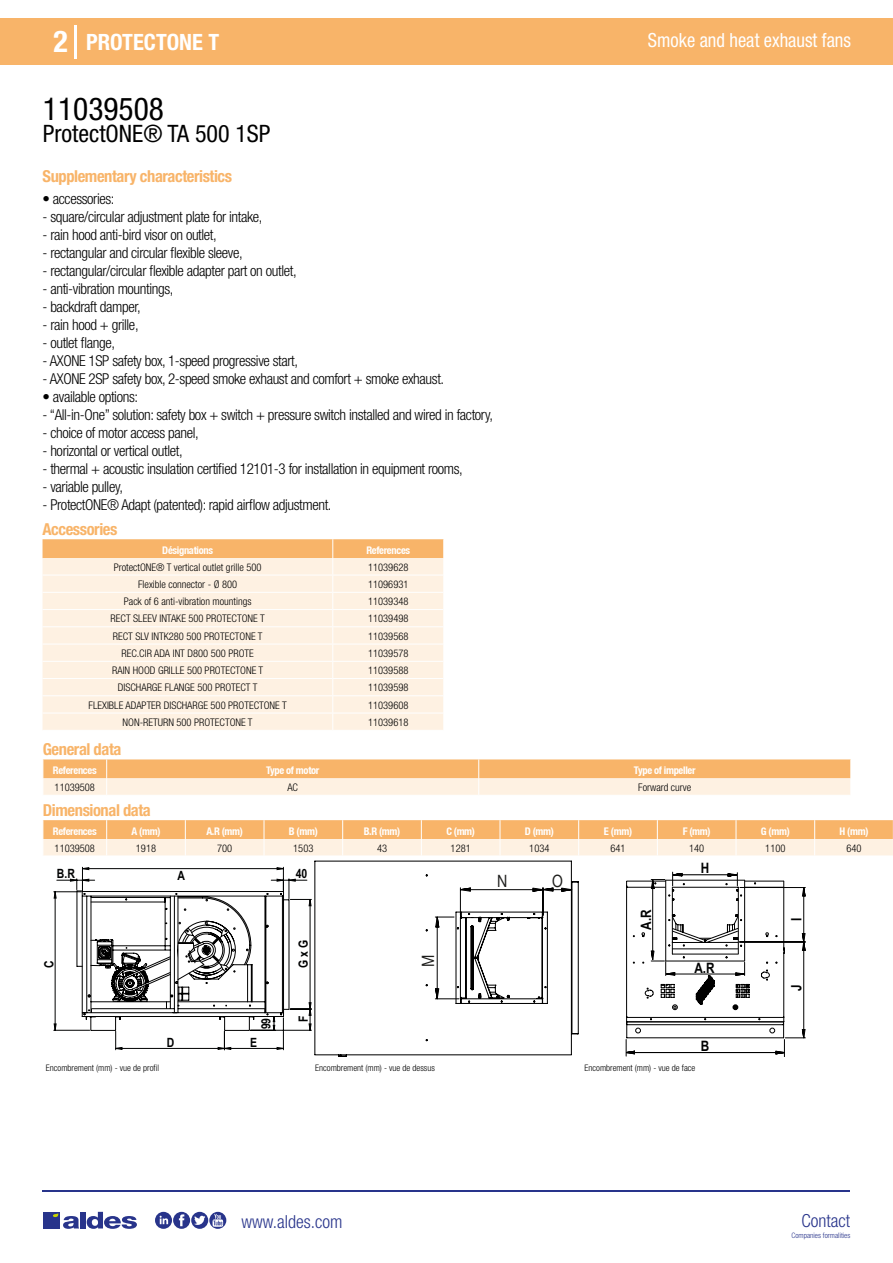
<style>
.page{position:relative;width:893px;height:1263px;background:#fff}
.page>*{position:absolute;margin:0;border:0;box-sizing:border-box;transform-origin:0 0}
.t1{font:condensed 31.5px "Helvetica Neue LT Std";color:#000}
.t2{font:700 condensed 30px "Helvetica Neue LT Std";color:#fff}
.t3{font:condensed 24px "Helvetica Neue LT Std";color:#000}
.t4{font:700 condensed 22.5px "Helvetica Neue LT Std";color:#fff}
.t5{font:condensed 19.5px "Helvetica Neue LT Std";color:#fff;scale:.95 1}
.t6{font:300 condensed 18px "Helvetica Neue";color:#28348b}
.t7{font:17.1px "Helvetica Neue LT Std";color:#1e1e1c;scale:.83 1}
.t8{font:700 condensed 16.5px "Helvetica Neue LT Std";letter-spacing:-.025em;color:#f8b469}
.t9{font:300 condensed 15px "Helvetica Neue LT Std";letter-spacing:-.025em;color:#000}
.t10{font:700 14.4px "Arial Narrow";color:#010202}
.t11{font:700 12.75px "Arial Narrow";color:#010202}
.t12{font:300 condensed 10.5px "Helvetica Neue";color:#000}
.t13{font:700 condensed 10.5px "Helvetica Neue";letter-spacing:-.03em;color:#fff}
.t14{font:300 condensed 9px "Helvetica Neue";color:#000}
.t15{font:300 condensed 7.5px "Helvetica Neue";color:#28348b}
</style>
<div class="page">
<div style="left:0;top:18px;width:893px;height:46px;background:#f8b469"></div>
<hr style="left:74px;top:25px;width:2px;height:33px;background:#fff">
<hr style="left:43px;top:1190px;width:807px;height:1px;background:#28348b">
<svg style="left:155px;top:1212px;width:71px;height:17px"></svg>
<div style="left:43px;top:1212px;width:17px;height:16px;background:#28348b"></div>
<div style="left:80px;top:1212px;width:6px;height:16px;background:#28348b"></div>
<svg style="left:87px;top:1212px;width:50px;height:17px"></svg>
<svg style="left:53px;top:1213px;width:26px;height:16px"></svg>
<svg style="left:43px;top:539px;width:401px;height:191px;background:#fdebd7"></svg>
<svg style="left:43px;top:759px;width:808px;height:36px;background:#fad1a4"></svg>
<svg style="left:43px;top:820px;width:850px;height:36px;background:#fad1a4"></svg>
<svg style="left:54px;top:867px;width:257px;height:183px"></svg>
<svg style="left:314px;top:860px;width:265px;height:197px"></svg>
<svg style="left:626px;top:872px;width:180px;height:185px"></svg>
<h2 class="t2" style="left:54px;top:24px;width:16px">2</h2>
<h3 class="t4" style="left:86px;top:28px;width:135px">PROTECTONE T</h3>
<h3 class="t5" style="left:648px;top:29px;width:215px">Smoke and heat exhaust fans</h3>
<h1 class="t1" style="left:43px;top:91px;width:122px">11039508</h1>
<h3 class="t3" style="left:43px;top:120px;width:229px">ProtectONE® TA 500 1SP</h3>
<p class="t8" style="left:43px;top:166px;width:191px">Supplementary characteristics</p>
<p class="t9" style="left:43px;top:190px;width:74px">• accessories:</p>
<p class="t9" style="left:43px;top:208px;width:221px">- square/circular adjustment plate for intake,</p>
<p class="t9" style="left:43px;top:226px;width:176px">- rain hood anti-bird visor on outlet,</p>
<p class="t9" style="left:43px;top:244px;width:202px">- rectangular and circular flexible sleeve,</p>
<p class="t9" style="left:43px;top:262px;width:256px">- rectangular/circular flexible adapter part on outlet,</p>
<p class="t9" style="left:43px;top:280px;width:132px">- anti-vibration mountings,</p>
<p class="t9" style="left:43px;top:298px;width:100px">- backdraft damper,</p>
<p class="t9" style="left:43px;top:316px;width:98px">- rain hood + grille,</p>
<p class="t9" style="left:43px;top:334px;width:74px">- outlet flange,</p>
<p class="t9" style="left:43px;top:352px;width:257px">- AXONE 1SP safety box, 1-speed progressive start,</p>
<p class="t9" style="left:43px;top:370px;width:403px">- AXONE 2SP safety box, 2-speed smoke exhaust and comfort + smoke exhaust.</p>
<p class="t9" style="left:43px;top:388px;width:97px">• available options:</p>
<p class="t9" style="left:43px;top:406px;width:452px">- “All-in-One” solution: safety box + switch + pressure switch installed and wired in factory,</p>
<p class="t9" style="left:43px;top:424px;width:158px">- choice of motor access panel,</p>
<p class="t9" style="left:43px;top:442px;width:142px">- horizontal or vertical outlet,</p>
<p class="t9" style="left:43px;top:460px;width:422px">- thermal + acoustic insulation certified 12101-3 for installation in equipment rooms,</p>
<p class="t9" style="left:43px;top:478px;width:82px">- variable pulley,</p>
<p class="t9" style="left:43px;top:496px;width:290px">- ProtectONE® Adapt (patented): rapid airflow adjustment.</p>
<p class="t8" style="left:43px;top:519px;width:76px">Accessories</p>
<p class="t13" style="left:162px;top:544px;width:52px">Désignations</p>
<p class="t13" style="left:366px;top:544px;width:45px">References</p>
<p class="t12" style="left:114px;top:561px;width:149px">ProtectONE® T vertical outlet grille 500</p>
<p class="t12" style="left:368px;top:561px;width:42px">11039628</p>
<p class="t12" style="left:138px;top:578px;width:101px">Flexible connector - Ø 800</p>
<p class="t12" style="left:368px;top:578px;width:42px">11096931</p>
<p class="t12" style="left:124px;top:595px;width:129px">Pack of 6 anti-vibration mountings</p>
<p class="t12" style="left:368px;top:595px;width:42px">11039348</p>
<p class="t12" style="left:111px;top:613px;width:156px">RECT SLEEV INTAKE 500 PROTECTONE T</p>
<p class="t12" style="left:368px;top:613px;width:42px">11039498</p>
<p class="t12" style="left:113px;top:630px;width:151px">RECT SLV INTK280 500 PROTECTONE T</p>
<p class="t12" style="left:368px;top:630px;width:42px">11039568</p>
<p class="t12" style="left:121px;top:647px;width:134px">REC.CIR ADA INT D800 500 PROTE</p>
<p class="t12" style="left:368px;top:647px;width:42px">11039578</p>
<p class="t12" style="left:112px;top:664px;width:152px">RAIN HOOD GRILLE 500 PROTECTONE T</p>
<p class="t12" style="left:368px;top:664px;width:42px">11039588</p>
<p class="t12" style="left:118px;top:682px;width:141px">DISCHARGE FLANGE 500 PROTECT T</p>
<p class="t12" style="left:368px;top:682px;width:42px">11039598</p>
<p class="t12" style="left:89px;top:699px;width:200px">FLEXIBLE ADAPTER DISCHARGE 500 PROTECTONE T</p>
<p class="t12" style="left:368px;top:699px;width:42px">11039608</p>
<p class="t12" style="left:123px;top:716px;width:131px">NON-RETURN 500 PROTECTONE T</p>
<p class="t12" style="left:368px;top:716px;width:42px">11039618</p>
<p class="t8" style="left:43px;top:739px;width:80px">General data</p>
<p class="t13" style="left:53px;top:764px;width:45px">References</p>
<p class="t13" style="left:266px;top:764px;width:55px">Type of motor</p>
<p class="t13" style="left:634px;top:764px;width:63px">Type of impeller</p>
<p class="t12" style="left:55px;top:781px;width:42px">11039508</p>
<p class="t12" style="left:287px;top:781px;width:12px">AC</p>
<p class="t12" style="left:638px;top:781px;width:55px">Forward curve</p>
<p class="t8" style="left:43px;top:800px;width:109px">Dimensional data</p>
<p class="t13" style="left:53px;top:824px;width:45px">References</p>
<p class="t13" style="left:132px;top:824px;width:30px">A (mm)</p>
<p class="t13" style="left:206px;top:824px;width:38px">A.R (mm)</p>
<p class="t13" style="left:289px;top:824px;width:30px">B (mm)</p>
<p class="t13" style="left:364px;top:824px;width:38px">B.R (mm)</p>
<p class="t13" style="left:446px;top:824px;width:30px">C (mm)</p>
<p class="t13" style="left:525px;top:824px;width:31px">D (mm)</p>
<p class="t13" style="left:604px;top:824px;width:30px">E (mm)</p>
<p class="t13" style="left:683px;top:824px;width:29px">F (mm)</p>
<p class="t13" style="left:761px;top:824px;width:30px">G (mm)</p>
<p class="t13" style="left:840px;top:824px;width:30px">H (mm)</p>
<p class="t12" style="left:55px;top:842px;width:42px">11039508</p>
<p class="t12" style="left:136px;top:842px;width:22px">1918</p>
<p class="t12" style="left:217px;top:842px;width:17px">700</p>
<p class="t12" style="left:293px;top:842px;width:22px">1503</p>
<p class="t12" style="left:377px;top:842px;width:12px">43</p>
<p class="t12" style="left:451px;top:842px;width:22px">1281</p>
<p class="t12" style="left:529px;top:842px;width:22px">1034</p>
<p class="t12" style="left:610px;top:842px;width:17px">641</p>
<p class="t12" style="left:689px;top:842px;width:17px">140</p>
<p class="t12" style="left:765px;top:842px;width:22px">1100</p>
<p class="t12" style="left:846px;top:842px;width:17px">640</p>
<p class="t11" style="left:178px;top:866px;width:9px">A</p>
<p class="t11" style="left:296px;top:864px;width:13px">40</p>
<p class="t10" style="left:701px;top:857px;width:10px">H</p>
<p class="t11" style="left:57px;top:864px;width:20px">B.R</p>
<p class="t7" style="left:497px;top:870px;width:14px">N</p>
<p class="t7" style="left:552px;top:870px;width:14px">O</p>
<p class="t11" style="left:39px;top:968px;width:9px;rotate:-90deg">C</p>
<p class="t11" style="left:256px;top:1029px;width:13px;rotate:-90deg">99</p>
<p class="t11" style="left:167px;top:1032px;width:9px">D</p>
<p class="t11" style="left:250px;top:1032px;width:8px">E</p>
<p class="t11" style="left:294px;top:968px;width:29px;rotate:-90deg">G x G</p>
<p class="t11" style="left:294px;top:1022px;width:8px;rotate:-90deg">F</p>
<p class="t7" style="left:418px;top:966px;width:16px;rotate:-90deg">M</p>
<p class="t10" style="left:635px;top:930px;width:22px;rotate:-90deg">A.R</p>
<p class="t10" style="left:785px;top:921px;width:5px;rotate:-90deg">I</p>
<p class="t10" style="left:694px;top:957px;width:22px">A.R</p>
<p class="t10" style="left:701px;top:1035px;width:10px">B</p>
<p class="t10" style="left:785px;top:991px;width:8px;rotate:-90deg">J</p>
<p class="t14" style="left:46px;top:1063px;width:115px">Encombrement (mm) - vue de profil</p>
<p class="t14" style="left:315px;top:1063px;width:121px">Encombrement (mm) - vue de dessus</p>
<p class="t14" style="left:584px;top:1063px;width:112px">Encombrement (mm) - vue de face</p>
<p class="t6" style="left:241px;top:1211px;width:102px">www.aldes.com</p>
<p class="t6" style="left:801px;top:1211px;width:50px">Contact</p>
<p class="t15" style="left:791px;top:1230px;width:60px">Companies formalities</p>
</div>
